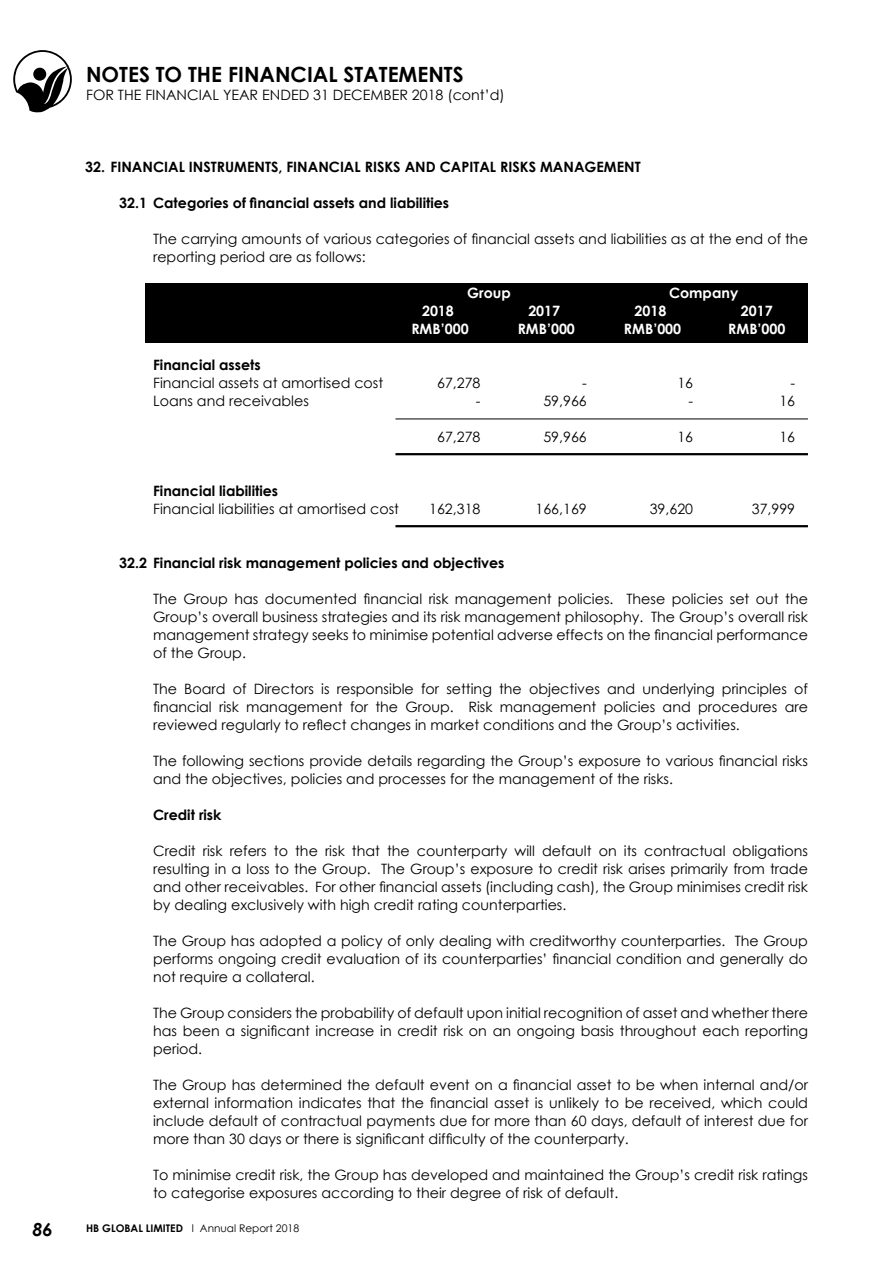
<style>
.page{position:relative;width:893px;height:1263px;background:#fff}
.page>*{position:absolute;margin:0;border:0;box-sizing:border-box;transform-origin:0 0}
.t1{font:700 21px "Century Gothic";color:#000}
.t2{font:italic 700 18px "Century Gothic";color:#000}
.t3{font:14.25px/18px "Century Gothic";color:#000;text-align:justify}
.t4{font:700 14.25px "Century Gothic";color:#000}
.t5{font:700 14.25px "Century Gothic";color:#fff}
.t6{font:10.5px "Century Gothic";color:#000}
.s1{font-weight:700}
</style>
<div class="page">
<svg style="left:13px;top:50px;width:59px;height:62px"></svg>
<div style="left:145px;top:283px;width:663px;height:60px;background:#000"></div>
<hr style="left:395px;top:419px;width:413px;height:1px;background:#000">
<hr style="left:395px;top:453px;width:413px;height:2px;background:#000">
<hr style="left:395px;top:525px;width:413px;height:2px;background:#000">
<h1 class="t1" style="left:86px;top:58px;width:379px">NOTES TO THE FINANCIAL STATEMENTS</h1>
<p class="t3" style="left:86px;top:85px;width:420px">FOR THE FINANCIAL YEAR ENDED 31 DECEMBER 2018 (cont’d)</p>
<p class="t4" style="left:85px;top:156px;width:557px">32. FINANCIAL INSTRUMENTS, FINANCIAL RISKS AND CAPITAL RISKS MANAGEMENT</p>
<p class="t4" style="left:119px;top:192px;width:332px">32.1 Categories of financial assets and liabilities</p>
<p class="t3" style="left:153px;top:230px;width:656px">The carrying amounts of various categories of financial assets and liabilities as at the end of the reporting period are as follows:</p>
<p class="t5" style="left:467px;top:282px;width:45px">Group</p>
<p class="t5" style="left:669px;top:282px;width:71px">Company</p>
<p class="t5" style="left:422px;top:300px;width:33px">2018</p>
<p class="t5" style="left:528px;top:300px;width:33px">2017</p>
<p class="t5" style="left:635px;top:300px;width:33px">2018</p>
<p class="t5" style="left:741px;top:300px;width:33px">2017</p>
<p class="t5" style="left:411px;top:318px;width:59px">RMB’000</p>
<p class="t5" style="left:518px;top:318px;width:59px">RMB’000</p>
<p class="t5" style="left:624px;top:318px;width:59px">RMB’000</p>
<p class="t5" style="left:728px;top:318px;width:59px">RMB’000</p>
<p class="t4" style="left:153px;top:354px;width:109px">Financial assets</p>
<p class="t3" style="left:153px;top:373px;width:232px">Financial assets at amortised cost</p>
<p class="t3" style="left:437px;top:373px;width:45px">67,278</p>
<p class="t3" style="left:582px;top:373px;width:6px">-</p>
<p class="t3" style="left:677px;top:373px;width:17px">16</p>
<p class="t3" style="left:790px;top:373px;width:6px">-</p>
<p class="t3" style="left:153px;top:391px;width:157px">Loans and receivables</p>
<p class="t3" style="left:476px;top:391px;width:6px">-</p>
<p class="t3" style="left:543px;top:391px;width:45px">59,966</p>
<p class="t3" style="left:688px;top:391px;width:6px">-</p>
<p class="t3" style="left:779px;top:391px;width:17px">16</p>
<p class="t3" style="left:437px;top:427px;width:45px">67,278</p>
<p class="t3" style="left:543px;top:427px;width:45px">59,966</p>
<p class="t3" style="left:677px;top:427px;width:17px">16</p>
<p class="t3" style="left:779px;top:427px;width:17px">16</p>
<p class="t4" style="left:153px;top:479px;width:127px">Financial liabilities</p>
<p class="t3" style="left:153px;top:499px;width:247px">Financial liabilities at amortised cost</p>
<p class="t3" style="left:429px;top:499px;width:53px">162,318</p>
<p class="t3" style="left:535px;top:499px;width:53px">166,169</p>
<p class="t3" style="left:650px;top:499px;width:45px">39,620</p>
<p class="t3" style="left:752px;top:499px;width:45px">37,999</p>
<p class="t4" style="left:119px;top:551px;width:387px">32.2 Financial risk management policies and objectives</p>
<p class="t3" style="left:153px;top:589px;width:656px">The Group has documented financial risk management policies. These policies set out the Group’s overall business strategies and its risk management philosophy. The Group’s overall risk management strategy seeks to minimise potential adverse effects on the financial performance of the Group.</p>
<p class="t3" style="left:153px;top:679px;width:656px">The Board of Directors is responsible for setting the objectives and underlying principles of financial risk management for the Group. Risk management policies and procedures are reviewed regularly to reflect changes in market conditions and the Group’s activities.</p>
<p class="t3" style="left:153px;top:751px;width:656px">The following sections provide details regarding the Group’s exposure to various financial risks and the objectives, policies and processes for the management of the risks.</p>
<p class="t4" style="left:153px;top:803px;width:70px">Credit risk</p>
<p class="t3" style="left:153px;top:841px;width:656px">Credit risk refers to the risk that the counterparty will default on its contractual obligations resulting in a loss to the Group. The Group’s exposure to credit risk arises primarily from trade and other receivables. For other financial assets (including cash), the Group minimises credit risk by dealing exclusively with high credit rating counterparties.</p>
<p class="t3" style="left:153px;top:931px;width:656px">The Group has adopted a policy of only dealing with creditworthy counterparties. The Group performs ongoing credit evaluation of its counterparties’ financial condition and generally do not require a collateral.</p>
<p class="t3" style="left:153px;top:1003px;width:656px">The Group considers the probability of default upon initial recognition of asset and whether there has been a significant increase in credit risk on an ongoing basis throughout each reporting period.</p>
<p class="t3" style="left:153px;top:1075px;width:656px">The Group has determined the default event on a financial asset to be when internal and/or external information indicates that the financial asset is unlikely to be received, which could include default of contractual payments due for more than 60 days, default of interest due for more than 30 days or there is significant difficulty of the counterparty.</p>
<p class="t3" style="left:153px;top:1165px;width:656px">To minimise credit risk, the Group has developed and maintained the Group’s credit risk ratings to categorise exposures according to their degree of risk of default.</p>
<p class="t2" style="left:32px;top:1216px;width:22px">86</p>
<p class="t6" style="left:86px;top:1221px;width:215px"><span class="s1">HB GLOBAL LIMITED</span> l Annual Report 2018</p>
</div>
